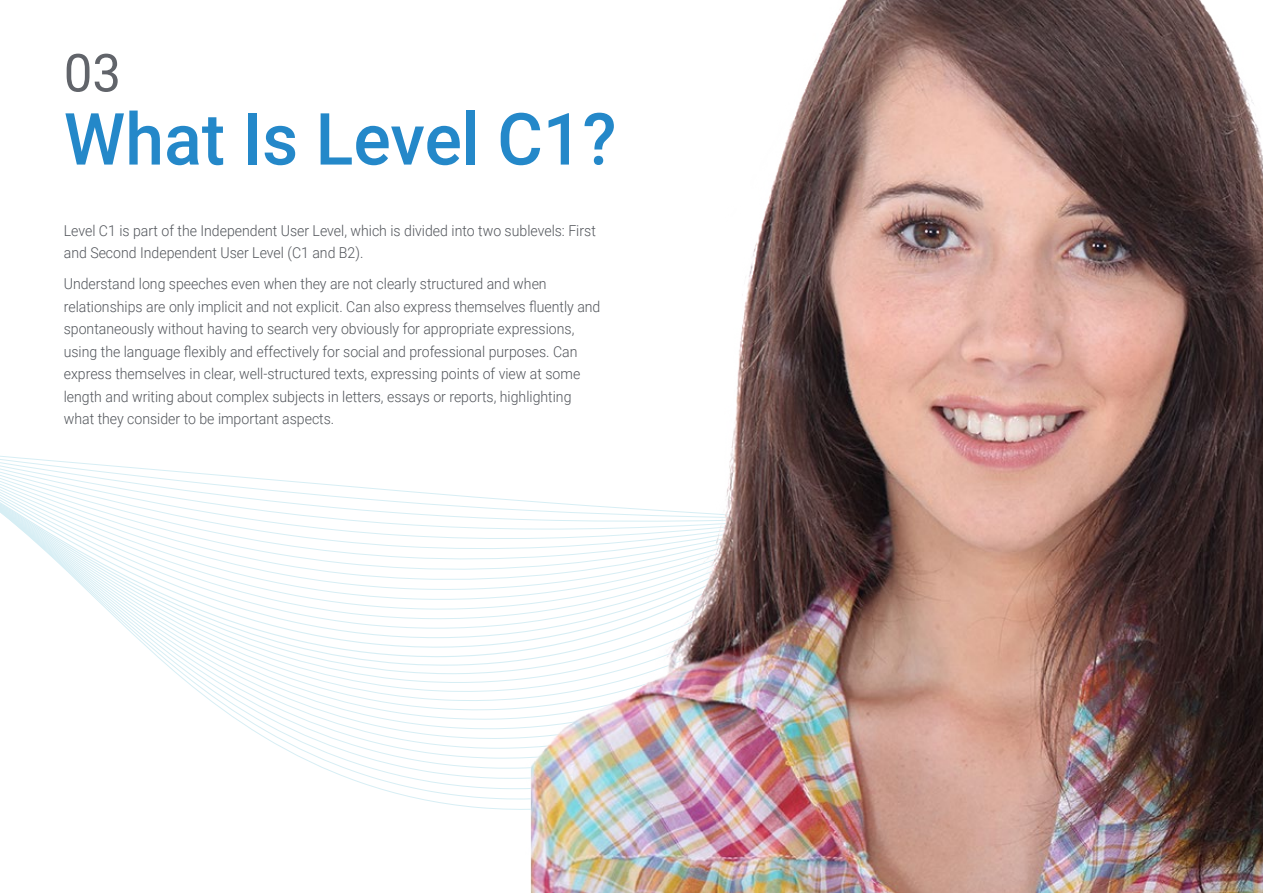
<style>
.page{position:relative;width:1263px;height:893px;background:#fff}
.page>*{position:absolute;margin:0;border:0;box-sizing:border-box;transform-origin:0 0}
.t1{font:500 72px "Roboto";color:#2488c9}
.t2{font:52.5px "Roboto";color:#61646a}
.t3{font:300 15px/22.5px "Roboto";color:#52555b;scale:.94 1}
</style>
<div class="page">
<svg style="left:0;top:456px;width:483px;height:353px"></svg>
<img style="left:483px;top:0;width:780px;height:893px">
<h2 class="t2" style="left:64px;top:36px;width:59px">03</h2>
<h1 class="t1" style="left:64px;top:89px;width:554px">What Is Level C1?</h1>
<p class="t3" style="left:64px;top:218px;width:567px">Level C1 is part of the Independent User Level, which is divided into two sublevels: First and Second Independent User Level (C1 and B2).</p>
<p class="t3" style="left:64px;top:272px;width:572px">Understand long speeches even when they are not clearly structured and when relationships are only implicit and not explicit. Can also express themselves fluently and spontaneously without having to search very obviously for appropriate expressions, using the language flexibly and effectively for social and professional purposes. Can express themselves in clear, well-structured texts, expressing points of view at some length and writing about complex subjects in letters, essays or reports, highlighting what they consider to be important aspects.</p>
</div>
